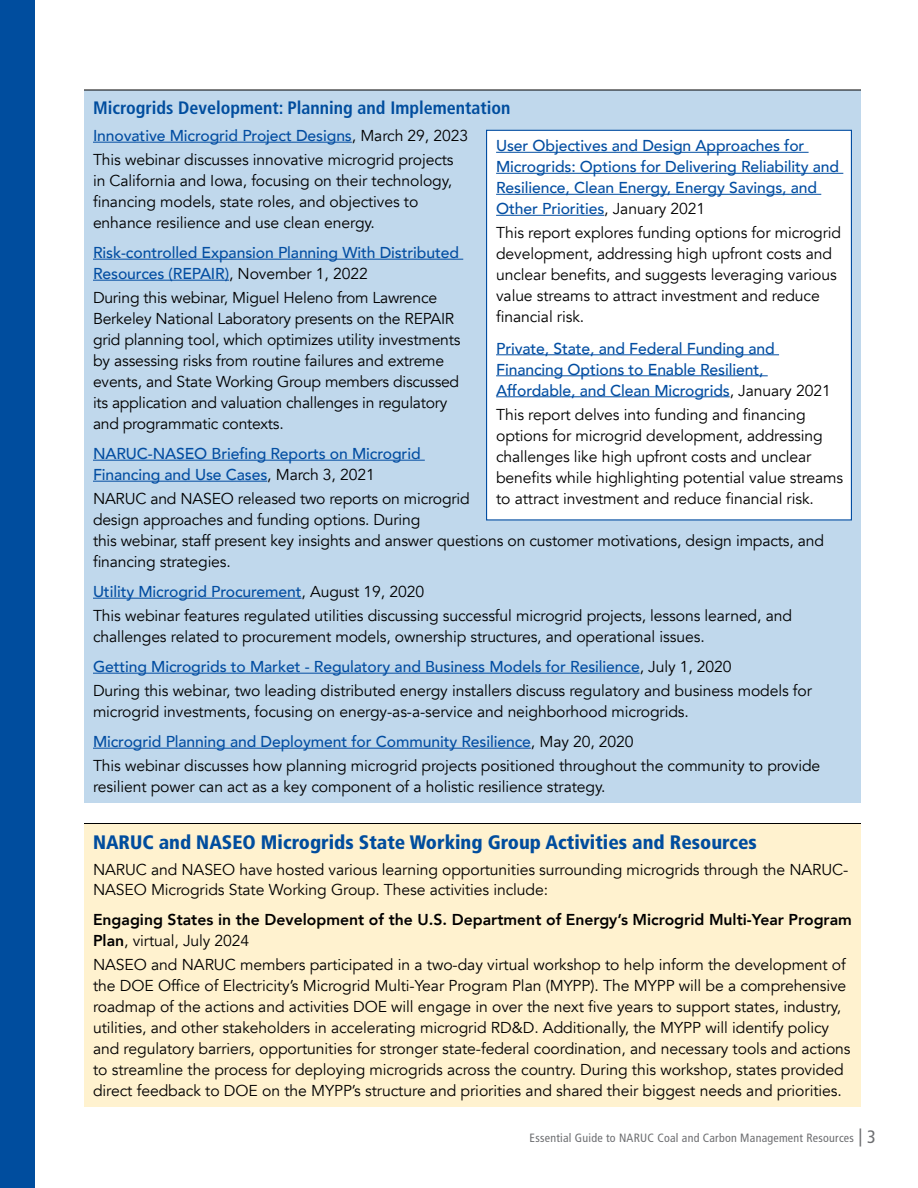
<style>
.page{position:relative;width:918px;height:1188px;background:#fff}
.page>*{position:absolute;margin:0;border:0;box-sizing:border-box;transform-origin:0 0}
.t1{font:900 condensed 19.5px "Frutiger LT Std";color:#004d9e}
.t2{font:700 condensed 18px "Frutiger LT Std";color:#004d9e}
.t3{font:15.75px/21px "Avenir";letter-spacing:-.005em;color:#000}
.t4{font:500 15.75px/21px "Avenir";letter-spacing:-.005em;color:#034ea2}
.t5{font:800 15.75px/21px "Avenir";color:#000}
.t6{font:condensed 12px "Frutiger LT Std";letter-spacing:.02em;color:#6d6e71}
.s1{font-weight:500;color:#034ea2}
.s2{font-weight:400;color:#000}
.s3{font-weight:400}
.s4{font-size:18px}
</style>
<div class="page">
<div style="left:84px;top:90px;width:777px;height:712px;background:#c0d8ec"></div>
<div style="left:84px;top:824px;width:777px;height:283px;background:#fff2cf"></div>
<hr style="left:84px;top:823px;width:777px;height:1px;background:#000">
<hr style="left:84px;top:90px;width:777px;height:1px;background:#000">
<div style="left:0;top:0;width:34px;height:1188px;background:#004d9e"></div>
<hr style="left:93px;top:142px;width:259px;height:1px;background:#034ea2">
<hr style="left:93px;top:259px;width:370px;height:1px;background:#034ea2">
<hr style="left:93px;top:280px;width:136px;height:1px;background:#034ea2">
<hr style="left:93px;top:460px;width:332px;height:1px;background:#034ea2">
<hr style="left:93px;top:481px;width:174px;height:1px;background:#034ea2">
<hr style="left:93px;top:598px;width:209px;height:1px;background:#034ea2">
<hr style="left:93px;top:673px;width:547px;height:1px;background:#034ea2">
<hr style="left:93px;top:748px;width:438px;height:1px;background:#034ea2">
<div style="left:487px;top:130px;width:364px;height:390px;background:#fff"></div>
<hr style="left:496px;top:152px;width:313px;height:1px;background:#034ea2">
<hr style="left:496px;top:173px;width:347px;height:1px;background:#034ea2">
<hr style="left:496px;top:194px;width:325px;height:1px;background:#034ea2">
<hr style="left:496px;top:215px;width:108px;height:1px;background:#034ea2">
<hr style="left:496px;top:354px;width:283px;height:1px;background:#034ea2">
<hr style="left:496px;top:375px;width:272px;height:1px;background:#034ea2">
<hr style="left:496px;top:396px;width:234px;height:1px;background:#034ea2">
<div style="left:486px;top:130px;width:366px;height:390px;border:1px solid #034ea2"></div>
<p class="t2" style="left:93px;top:97px;width:419px">Microgrids Development: Planning and Implementation</p>
<p class="t3" style="left:93px;top:124px;width:377px;line-height:24px"><span class="s1">Innovative Microgrid Project Designs</span>, March 29, 2023<br>This webinar discusses innovative microgrid projects</p>
<p class="t3" style="left:93px;top:170px;width:361px">in California and Iowa, focusing on their technology, financing models, state roles, and objectives to enhance resilience and use clean energy.</p>
<p class="t4" style="left:93px;top:241px;width:368px">Risk-controlled Expansion Planning With Distributed<br>Resources (REPAIR)<span class="s2">, November 1, 2022</span></p>
<p class="t3" style="left:93px;top:287px;width:369px">During this webinar, Miguel Heleno from Lawrence Berkeley National Laboratory presents on the REPAIR grid planning tool, which optimizes utility investments by assessing risks from routine failures and extreme events, and State Working Group members discussed its application and valuation challenges in regulatory and programmatic contexts.</p>
<p class="t4" style="left:93px;top:442px;width:329px">NARUC-NASEO Briefing Reports on Microgrid<br>Financing and Use Cases<span class="s2">, March 3, 2021</span></p>
<p class="t3" style="left:93px;top:488px;width:733px">NARUC and NASEO released two reports on microgrid<br>design approaches and funding options. During<br>this webinar, staff present key insights and answer questions on customer motivations, design impacts, and financing strategies.</p>
<p class="t3" style="left:93px;top:580px;width:701px;line-height:24px"><span class="s1">Utility Microgrid Procurement</span>, August 19, 2020<br>This webinar features regulated utilities discussing successful microgrid projects, lessons learned, and</p>
<p class="t3" style="left:93px;top:622px;width:640px;line-height:30px">challenges related to procurement models, ownership structures, and operational issues.<br><span class="s1">Getting Microgrids to Market - Regulatory and Business Models for Resilience</span>, July 1, 2020</p>
<p class="t3" style="left:93px;top:680px;width:721px">During this webinar, two leading distributed energy installers discuss regulatory and business models for microgrid investments, focusing on energy-as-a-service and neighborhood microgrids.</p>
<p class="t3" style="left:93px;top:730px;width:729px;line-height:24px"><span class="s1">Microgrid Planning and Deployment for Community Resilience</span>, May 20, 2020<br>This webinar discusses how planning microgrid projects positioned throughout the community to provide</p>
<p class="t3" style="left:93px;top:776px;width:514px">resilient power can act as a key component of a holistic resilience strategy.</p>
<p class="t1" style="left:93px;top:830px;width:665px">NARUC and NASEO Microgrids State Working Group Activities and Resources</p>
<p class="t3" style="left:93px;top:859px;width:757px">NARUC and NASEO have hosted various learning opportunities surrounding microgrids through the NARUC-<br>NASEO Microgrids State Working Group. These activities include:</p>
<p class="t5" style="left:93px;top:910px;width:760px">Engaging States in the Development of the U.S. Department of Energy’s Microgrid Multi-Year Program<br>Plan<span class="s3">, virtual, July 2024</span></p>
<p class="t3" style="left:93px;top:955px;width:759px">NASEO and NARUC members participated in a two-day virtual workshop to help inform the development of the DOE Office of Electricity’s Microgrid Multi-Year Program Plan (MYPP). The MYPP will be a comprehensive roadmap of the actions and activities DOE will engage in over the next five years to support states, industry, utilities, and other stakeholders in accelerating microgrid RD&amp;D. Additionally, the MYPP will identify policy and regulatory barriers, opportunities for stronger state-federal coordination, and necessary tools and actions to streamline the process for deploying microgrids across the country. During this workshop, states provided direct feedback to DOE on the MYPP’s structure and priorities and shared their biggest needs and priorities.</p>
<p class="t4" style="left:496px;top:134px;width:345px">User Objectives and Design Approaches for Microgrids: Options for Delivering Reliability and Resilience, Clean Energy, Energy Savings, and Other Priorities<span class="s2">, January 2021</span></p>
<p class="t3" style="left:496px;top:222px;width:347px">This report explores funding options for microgrid development, addressing high upfront costs and unclear benefits, and suggests leveraging various value streams to attract investment and reduce financial risk.</p>
<p class="t4" style="left:496px;top:337px;width:336px">Private, State, and Federal Funding and<br>Financing Options to Enable Resilient,<br>Affordable, and Clean Microgrids<span class="s2">, January 2021</span></p>
<p class="t3" style="left:496px;top:404px;width:349px">This report delves into funding and financing options for microgrid development, addressing challenges like high upfront costs and unclear benefits while highlighting potential value streams to attract investment and reduce financial risk.</p>
<p class="t6" style="left:530px;top:1130px;width:348px">Essential Guide to NARUC Coal and Carbon Management Resources <span class="s4">| 3</span></p>
</div>
